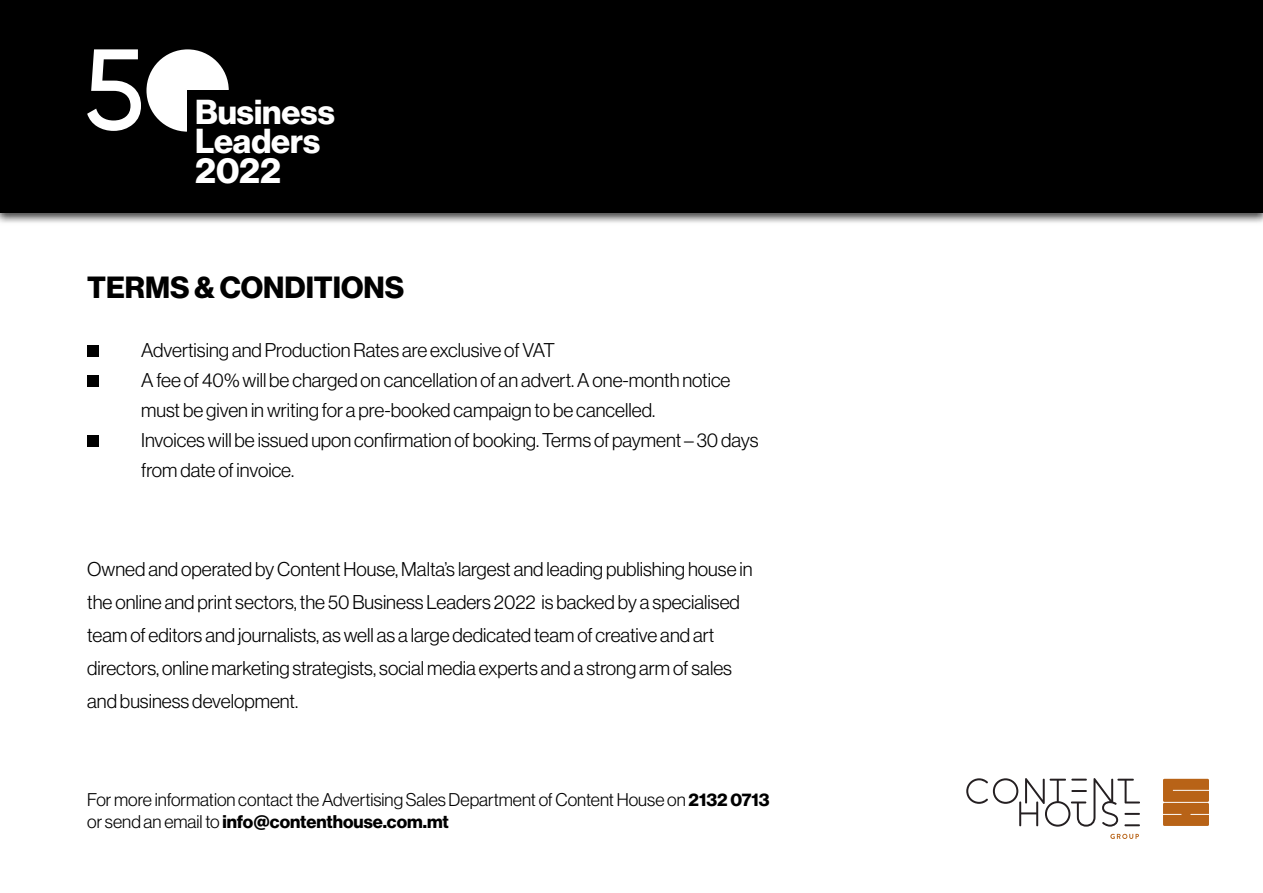
<style>
.page{position:relative;width:1263px;height:893px;background:#fff}
.page>*{position:absolute;margin:0;border:0;box-sizing:border-box;transform-origin:0 0}
.t1{font:35.85px "N Haas Grotesk DS Pro 75 Bd";color:#fff}
.t2{font:33.9px/29.1px "N Haas Grotesk DS Pro 75 Bd";color:#fff}
.t3{font:30px "N Haas Grotesk DS Pro 75 Bd";color:#000}
.t4{font:19.5px/33px "N Haas Grotesk DS Pro 45 Lt";color:#000}
.t5{font:18px "N Haas Grotesk DS Pro 45 Lt";color:#000}
.t6{font:18px "N Haas Grotesk DS Pro 75 Bd";color:#000}
.s1{font-family:"N Haas Grotesk DS Pro 75 Bd"}
.s2{font-family:"N Haas Grotesk DS Pro 45 Lt"}
</style>
<div class="page">
<svg style="left:1163px;top:779px;width:46px;height:47px"></svg>
<svg style="left:966px;top:778px;width:174px;height:49px"></svg>
<svg style="left:1110px;top:834px;width:29px;height:5px"></svg>
<div style="left:87px;top:345px;width:12px;height:11px;background:#000"></div>
<div style="left:87px;top:375px;width:12px;height:11px;background:#000"></div>
<div style="left:87px;top:435px;width:12px;height:11px;background:#000"></div>
<div style="left:0;top:0;width:1263px;height:225px;background:#000;opacity:.75"></div>
<div style="left:0;top:0;width:1263px;height:213px;background:#000"></div>
<div style="left:146px;top:49px;width:83px;height:83px;background:#fff;border-radius:50%"></div>
<svg style="left:87px;top:49px;width:54px;height:82px"></svg>
<div style="left:188px;top:90px;width:57px;height:66px;background:#000"></div>
<h2 class="t2" style="left:195px;top:98px;width:141px">Business<br>Leaders</h2>
<h1 class="t1" style="left:195px;top:150px;width:88px">2022</h1>
<h3 class="t3" style="left:87px;top:270px;width:319px">TERMS &amp; CONDITIONS</h3>
<p class="t4" style="left:141px;top:335px;width:619px;line-height:30px">Advertising and Production Rates are exclusive of VAT<br>A fee of 40% will be charged on cancellation of an advert. A one-month notice must be given in writing for a pre-booked campaign to be cancelled.<br>Invoices will be issued upon confirmation of booking. Terms of payment – 30 days from date of invoice.</p>
<p class="t4" style="left:87px;top:553px;width:667px">Owned and operated by Content House, Malta’s largest and leading publishing house in the online and print sectors, the 50 Business Leaders 2022 is backed by a specialised team of editors and journalists, as well as a large dedicated team of creative and art directors, online marketing strategists, social media experts and a strong arm of sales and business development.</p>
<p class="t5" style="left:87px;top:789px;width:684px">For more information contact the Advertising Sales Department of Content House on <span class="s1">2132 0713</span></p>
<p class="t6" style="left:87px;top:812px;width:363px"><span class="s2">or send an email to</span> info@contenthouse.com.mt</p>
</div>
